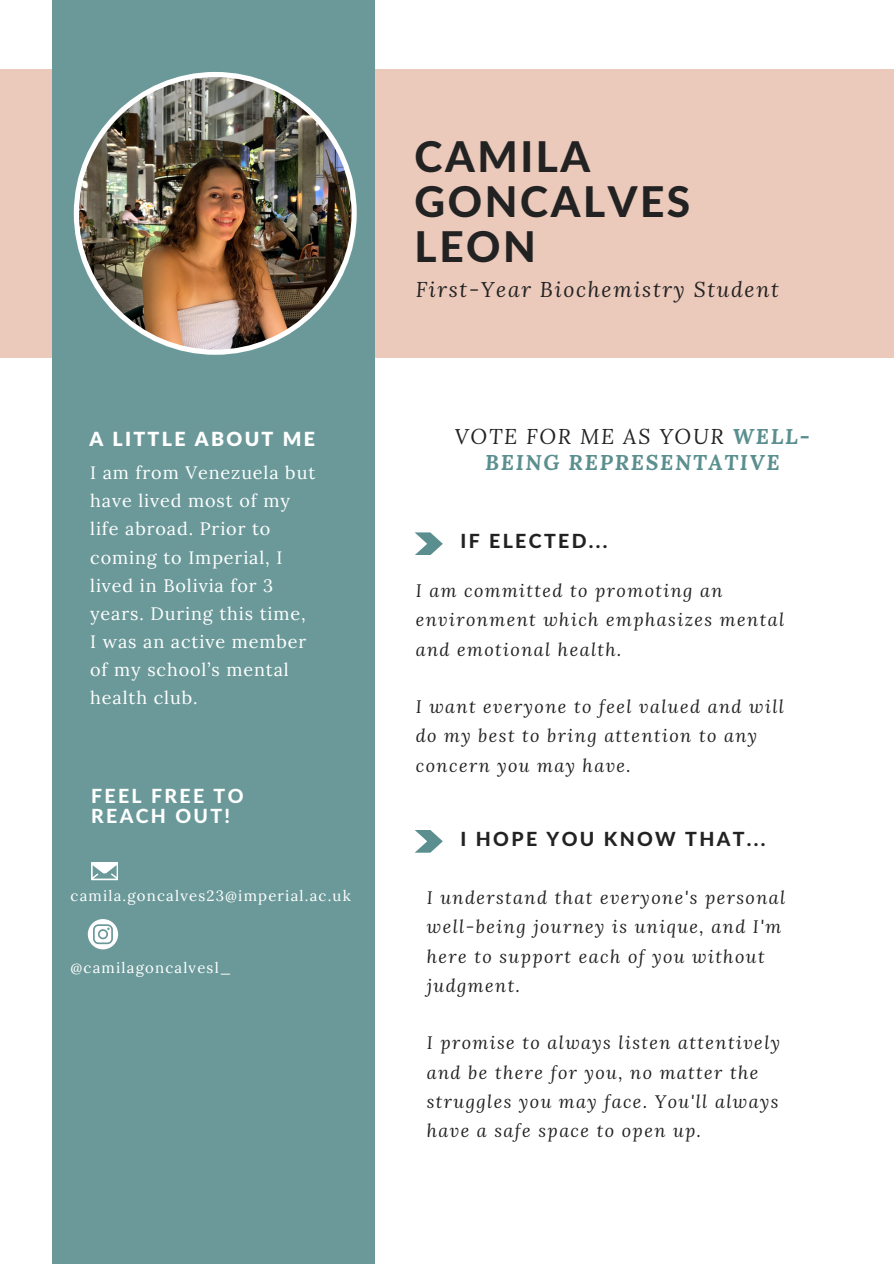
<style>
.page{position:relative;width:894px;height:1264px;background:#fff}
.page>*{position:absolute;margin:0;border:0;box-sizing:border-box;transform-origin:0 0}
.t1{font:800 42.45px/44.8px "Lato Latin";letter-spacing:.06em;color:#222}
.t2{font:italic 700 21.15px/25.8px "Lora";letter-spacing:.08em;color:#5b8f8f;text-align:center}
.t3{font:italic 21.15px "Lora";letter-spacing:.08em;color:#222}
.t4{font:800 19.5px "Lato Latin";letter-spacing:.12em;color:#222}
.t5{font:800 19.5px/20.2px "Lato Latin";letter-spacing:.12em;color:#fff}
.t6{font:900 19.5px "Lato Latin";letter-spacing:.12em;color:#fff}
.t7{font:italic 18px/29.2px "Lora";letter-spacing:.08em;color:#222}
.t8{font:18px/28.2px "Lora";letter-spacing:.05em;color:#fff}
.t9{font:14.85px "Lora";letter-spacing:.08em;color:#fff}
.s1{font-weight:400;color:#222}
</style>
<div class="page">
<div style="left:0;top:69px;width:893px;height:288px;background:#ebc9bb"></div>
<div style="left:52px;top:0;width:323px;height:1263px;background:#6b9999"></div>
<svg style="left:91px;top:862px;width:27px;height:18px"></svg>
<svg style="left:415px;top:532px;width:27px;height:23px"></svg>
<svg style="left:415px;top:830px;width:27px;height:22px"></svg>
<img style="left:74px;top:72px;width:282px;height:283px">
<svg style="left:88px;top:919px;width:30px;height:30px"></svg>
<p class="t6" style="left:89px;top:430px;width:227px">A LITTLE ABOUT ME</p>
<p class="t8" style="left:90px;top:458px;width:226px">I am from Venezuela but have lived most of my life abroad. Prior to coming to Imperial, I lived in Bolivia for 3 years. During this time,<br>I was an active member of my school’s mental health club.</p>
<p class="t5" style="left:91px;top:786px;width:154px">FEEL FREE TO<br>REACH OUT!</p>
<p class="t9" style="left:70px;top:885px;width:281px">camila.goncalves23@imperial.ac.uk</p>
<p class="t9" style="left:70px;top:958px;width:162px">@camilagoncalvesl_</p>
<p class="t1" style="left:414px;top:136px;width:177px">CAMILA</p>
<p class="t1" style="left:414px;top:181px;width:277px">GONCALVES<br>LEON</p>
<p class="t3" style="left:415px;top:275px;width:364px">First-Year Biochemistry Student</p>
<p class="t2" style="left:454px;top:423px;width:356px"><span class="s1">VOTE FOR ME AS YOUR</span> WELL-<br>BEING REPRESENTATIVE</p>
<p class="t4" style="left:460px;top:532px;width:148px">IF ELECTED...</p>
<p class="t7" style="left:415px;top:575px;width:370px">I am committed to promoting an environment which emphasizes mental and emotional health.</p>
<p class="t7" style="left:415px;top:691px;width:369px">I want everyone to feel valued and will do my best to bring attention to any concern you may have.</p>
<p class="t4" style="left:460px;top:830px;width:306px">I HOPE YOU KNOW THAT...</p>
<p class="t7" style="left:426px;top:882px;width:360px">I understand that everyone's personal well-being journey is unique, and I'm here to support each of you without judgment.</p>
<p class="t7" style="left:426px;top:1027px;width:355px">I promise to always listen attentively and be there for you, no matter the struggles you may face. You'll always have a safe space to open up.</p>
</div>
